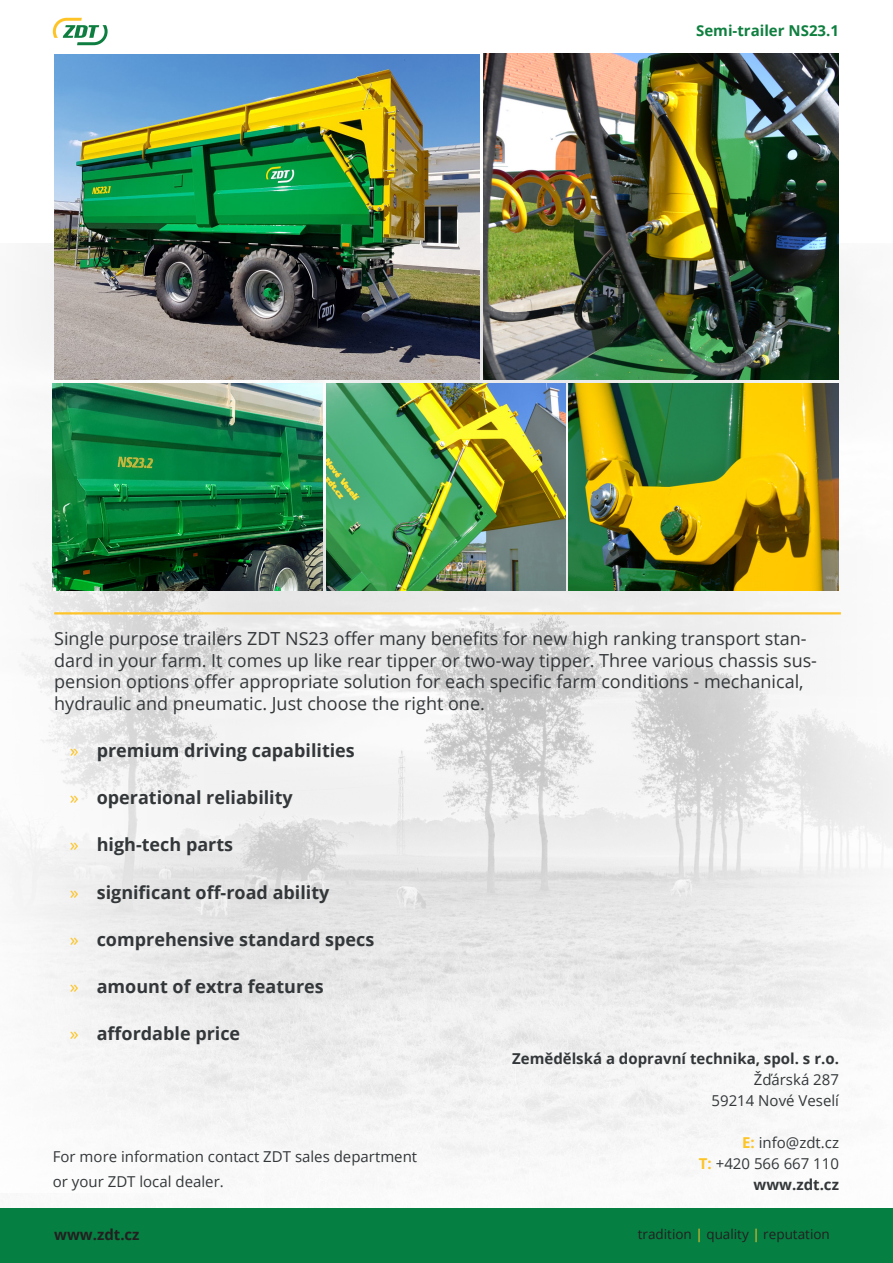
<style>
.page{position:relative;width:893px;height:1263px;background:#fff}
.page>*{position:absolute;margin:0;border:0;box-sizing:border-box;transform-origin:0 0}
.t1{font:18px/21.6px "Open Sans";color:#333739}
.t2{font:700 18px "Open Sans";color:#333739}
.t3{font:15px/21px "Open Sans";color:#333739;text-align:right}
.t4{font:700 15px "Open Sans";color:#333739}
.t5{font:700 15px "Open Sans";color:#0f7f3f}
.t6{font:700 15px "Open Sans";color:#231f20}
.t7{font:13.5px "Open Sans";color:#231f20}
.s1{font-weight:400;color:#fdc427}
.s2{font-weight:700;color:#fdc427}
.s3{font-weight:700}
.s4{color:#fdc427}
</style>
<div class="page">
<img style="left:267px;top:319px;width:386px;height:660px">
<img style="left:12px;top:319px;width:255px;height:660px">
<img style="left:29px;top:17px;width:624px;height:302px">
<img style="left:653px;top:53px;width:240px;height:926px">
<img style="left:0;top:979px;width:893px;height:230px">
<div style="left:0;top:1209px;width:893px;height:54px;background:#058042"></div>
<img style="left:484px;top:54px;width:355px;height:326px">
<img style="left:327px;top:384px;width:239px;height:206px">
<img style="left:569px;top:384px;width:269px;height:206px">
<svg style="left:53px;top:18px;width:55px;height:27px"></svg>
<hr style="left:54px;top:612px;width:787px;height:2px;background:#fec427">
<img style="left:53px;top:384px;width:269px;height:206px">
<img style="left:54px;top:54px;width:425px;height:326px">
<p class="t5" style="left:696px;top:20px;width:144px">Semi-trailer NS23.1</p>
<p class="t1" style="left:54px;top:627px;width:764px">Single purpose trailers ZDT NS23 offer many benefits for new high ranking transport stan&shy;dard in your farm. It comes up like rear tipper or two-way tipper. Three various chassis sus&shy;pension options offer appropriate solution for each specific farm conditions - mechanical, hydraulic and pneumatic. Just choose the right one.</p>
<p class="t2" style="left:70px;top:738px;width:287px"><span class="s1">»</span> premium driving capabilities</p>
<p class="t2" style="left:70px;top:785px;width:225px"><span class="s1">»</span> operational reliability</p>
<p class="t2" style="left:70px;top:832px;width:165px"><span class="s1">»</span> high-tech parts</p>
<p class="t2" style="left:70px;top:879px;width:261px"><span class="s1">»</span> significant off-road ability</p>
<p class="t2" style="left:70px;top:926px;width:306px"><span class="s1">»</span> comprehensive standard specs</p>
<p class="t2" style="left:70px;top:973px;width:256px"><span class="s1">»</span> amount of extra features</p>
<p class="t2" style="left:70px;top:1020px;width:172px"><span class="s1">»</span> affordable price</p>
<p class="t3" style="left:53px;top:1143px;width:366px;line-height:25.5px;text-align:left">For more information contact ZDT sales department or your ZDT local dealer.</p>
<p class="t4" style="left:512px;top:1048px;width:328px">Zemědělská a dopravní technika, spol. s r.o.</p>
<p class="t3" style="left:711px;top:1069px;width:129px">Žďárská 287<br>59214 Nové Veselí</p>
<p class="t3" style="left:699px;top:1132px;width:142px"><span class="s2">E:</span> info@zdt.cz<br><span class="s2">T:</span> +420 566 667 110 <span class="s3">www.zdt.cz</span></p>
<p class="t6" style="left:54px;top:1224px;width:87px">www.zdt.cz</p>
<p class="t7" style="left:638px;top:1225px;width:193px">tradition <span class="s4">|</span> quality <span class="s4">|</span> reputation</p>
</div>
